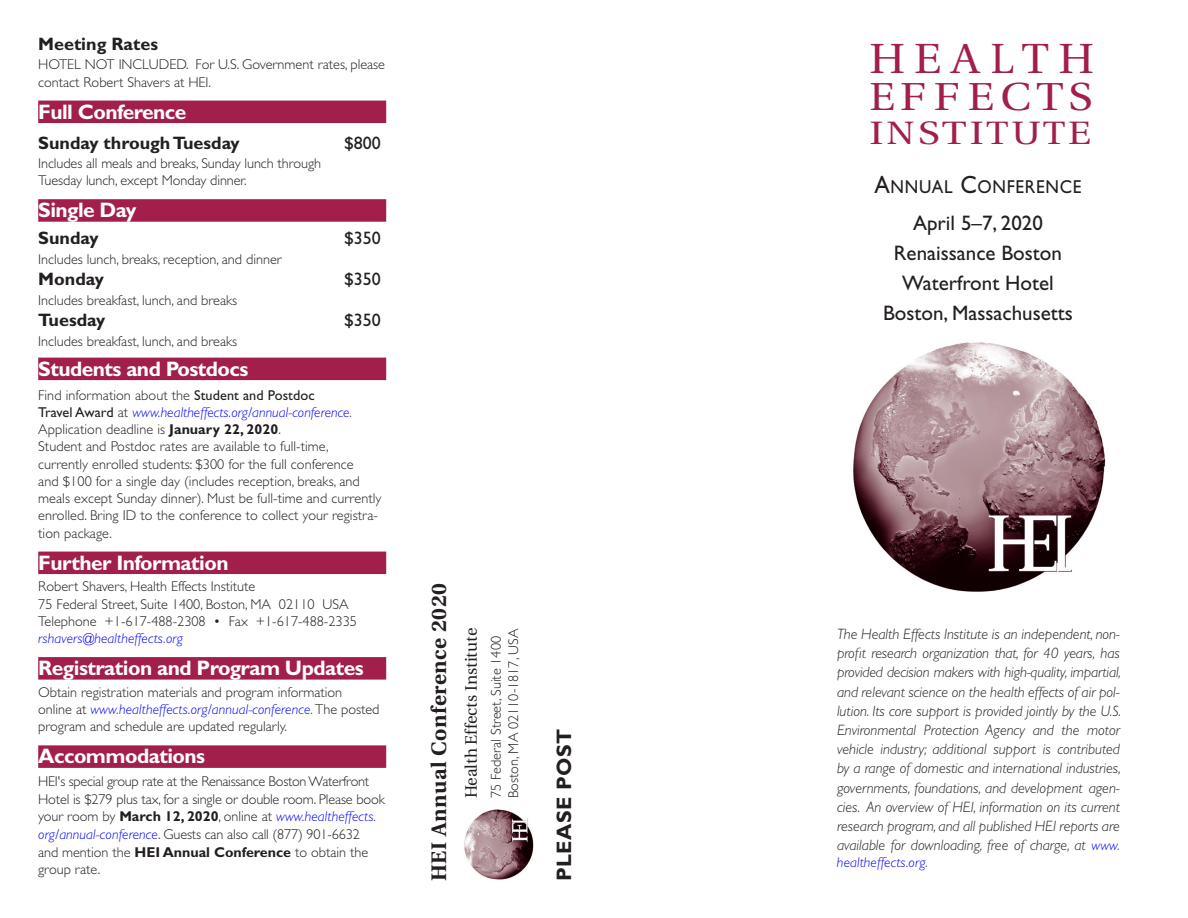
<style>
.page{position:relative;width:1188px;height:918px;background:#fff}
.page>*{position:absolute;margin:0;border:0;box-sizing:border-box;transform-origin:0 0}
.t1{font:42px "Utopia";letter-spacing:.205em;color:#a21e4b;scale:1.06 1}
.t2{font:39px "Utopia";letter-spacing:.14em;color:#a21e4b;scale:1.08 1}
.t3{font:32.25px "Utopia";letter-spacing:.07em;color:#a21e4b;scale:1.25 1}
.t4{font:700 21px "Gill Sans";letter-spacing:-.025em;color:#fff}
.t5{font:21px/30px "Gill Sans";color:#231f20;text-align:center}
.t6{font:700 21px "Utopia";letter-spacing:.03em;color:#231f20}
.t7{font:700 21px "Gill Sans";letter-spacing:.02em;color:#231f20}
.t8{font:18.75px "Gill Sans";letter-spacing:.04em;color:#231f20;scale:.93 1}
.t9{font:700 18px "Gill Sans";color:#231f20}
.t10{font:18px "Gill Sans";color:#231f20}
.t11{font:18px "Gill Sans";color:#231f20}
.t12{font:16.5px "Utopia";color:#231f20}
.t13{font:italic 300 15px/19.2px "Gill Sans";color:#231f20;text-align:justify}
.t14{font:300 14.25px/17.2px "Gill Sans";color:#231f20}
.t15{font:italic 300 14.25px "Gill Sans";letter-spacing:.01em;color:#00f}
.s1{font-style:inherit}
.s2{font-weight:400}
.s3{font-style:italic;color:#00f}
.s4{font-style:italic}
.s5{font-weight:700}
.s6{font-size:24.9px}
.s7{font-size:14.25px;color:#00f}
.s8{color:#231f20}
</style>
<div class="page">
<img style="left:464px;top:809px;width:70px;height:71px">
<img style="left:853px;top:342px;width:253px;height:250px">
<div style="left:38px;top:101px;width:348px;height:22px;background:#a21e4b"></div>
<div style="left:38px;top:199px;width:348px;height:23px;background:#a21e4b"></div>
<div style="left:38px;top:358px;width:348px;height:22px;background:#a21e4b"></div>
<div style="left:38px;top:552px;width:348px;height:22px;background:#a21e4b"></div>
<div style="left:38px;top:657px;width:348px;height:23px;background:#a21e4b"></div>
<div style="left:38px;top:745px;width:348px;height:23px;background:#a21e4b"></div>
<p class="t9" style="left:38px;top:33px;width:121px">Meeting Rates</p>
<p class="t14" style="left:38px;top:56px;width:348px">HOTEL NOT INCLUDED. For U.S. Government rates, please contact Robert Shavers at HEI.</p>
<h3 class="t4" style="left:38px;top:99px;width:150px">Full Conference</h3>
<p class="t9" style="left:38px;top:133px;width:203px">Sunday through Tuesday</p>
<p class="t11" style="left:344px;top:133px;width:38px">$800</p>
<p class="t14" style="left:38px;top:155px;width:284px">Includes all meals and breaks, Sunday lunch through<br>Tuesday lunch, except Monday dinner.</p>
<h3 class="t4" style="left:38px;top:198px;width:100px">Single Day</h3>
<p class="t9" style="left:38px;top:228px;width:62px"><span class="s1">S</span>unday</p>
<p class="t10" style="left:344px;top:228px;width:38px">$350</p>
<p class="t14" style="left:38px;top:250px;width:245px">Includes lunch, breaks, reception, and dinner</p>
<p class="t9" style="left:38px;top:269px;width:67px">Monday</p>
<p class="t10" style="left:344px;top:269px;width:38px">$350</p>
<p class="t14" style="left:38px;top:291px;width:201px">Includes breakfast, lunch, and breaks</p>
<p class="t9" style="left:38px;top:310px;width:69px">Tuesday</p>
<p class="t10" style="left:344px;top:310px;width:38px">$350</p>
<p class="t14" style="left:38px;top:332px;width:201px">Includes breakfast, lunch, and breaks</p>
<h3 class="t4" style="left:38px;top:356px;width:212px">Students and Postdocs</h3>
<p class="t14" style="left:38px;top:386px;width:345px">Find information about the <span class="s2">Student and Postdoc<br>Travel Award</span> at <span class="s3">www.healtheffects.org/annual-conference</span><span class="s4">.<br></span>Application deadline is <span class="s5">January 22, 2020</span>.<br>Student and Postdoc rates are available to full-time, currently enrolled students: $300 for the full conference<br>and $100 for a single day (includes reception, breaks, and meals except Sunday dinner). Must be full-time and currently enrolled. Bring ID to the conference to collect your registra&shy;tion package.</p>
<h3 class="t4" style="left:38px;top:550px;width:192px">Further Information</h3>
<p class="t14" style="left:38px;top:578px;width:320px">Robert Shavers, Health Effects Institute<br>75 Federal Street, Suite 1400, Boston, MA 02110 USA<br>Telephone +1-617-488-2308 • Fax +1-617-488-2335</p>
<p class="t15" style="left:38px;top:630px;width:146px">rshavers@healtheffects.org</p>
<h3 class="t4" style="left:38px;top:656px;width:327px">Registration and Program Updates</h3>
<p class="t14" style="left:38px;top:684px;width:343px">Obtain registration materials and program information online at <span class="s3">www.healtheffects.org/annual-conference.</span> The posted program and schedule are updated regularly.</p>
<h3 class="t4" style="left:38px;top:744px;width:169px">Accommodations</h3>
<p class="t14" style="left:38px;top:772px;width:348px;line-height:17.7px">HEI's special group rate at the Renaissance Boston Waterfront Hotel is $279 plus tax, for a single or double room. Please book your room by <span class="s5">March 12, 2020</span>, online at <span class="s3">www.healtheffects. org/annual-conference</span>. Guests can also call (877) 901-6632<br>and mention the <span class="s5">HEI Annual Conference</span> to obtain the group rate.</p>
<h3 class="t6" style="left:427px;top:881px;width:300px;rotate:-90deg">HEI Annual Conference 2020</h3>
<p class="t12" style="left:462px;top:798px;width:172px;rotate:-90deg">Health Effects Institute</p>
<p class="t14" style="left:487px;top:798px;width:171px;rotate:-90deg">75 Federal Street, Suite 1400<br>Boston, MA 02110-1817, USA</p>
<h3 class="t7" style="left:552px;top:881px;width:154px;rotate:-90deg">PLEASE POST</h3>
<h1 class="t1" style="left:869px;top:36px;width:213px">HEALTH</h1>
<h2 class="t2" style="left:869px;top:76px;width:208px">EFFECTS</h2>
<h3 class="t3" style="left:869px;top:115px;width:179px">INSTITUTE</h3>
<h3 class="t8" style="left:874px;top:176px;width:224px"><span class="s6">A</span>NNUAL <span class="s6">C</span>ONFERENCE</h3>
<h3 class="t5" style="left:883px;top:208px;width:191px">April 5–7, 2020<br>Renaissance Boston<br>Waterfront Hotel<br>Boston, Massachusetts</h3>
<p class="t13" style="left:837px;top:624px;width:286px">The Health Effects Institute is an independent, non&shy;profit research organization that, for 40 years, has provided decision makers with high-quality, impartial, and relevant science on the health effects of air pol&shy;lution. Its core support is provided jointly by the U.S.<br>Environmental Protection Agency and the motor vehicle industry; additional support is contributed by a range of domestic and international industries, governments, foundations, and development agen&shy;cies. An overview of HEI, information on its current research program, and all published HEI reports are available for downloading, free of charge, at <span class="s7">www.</span></p>
<p class="t15" style="left:837px;top:855px;width:92px">healtheffects.org<span class="s8">.</span></p>
</div>
